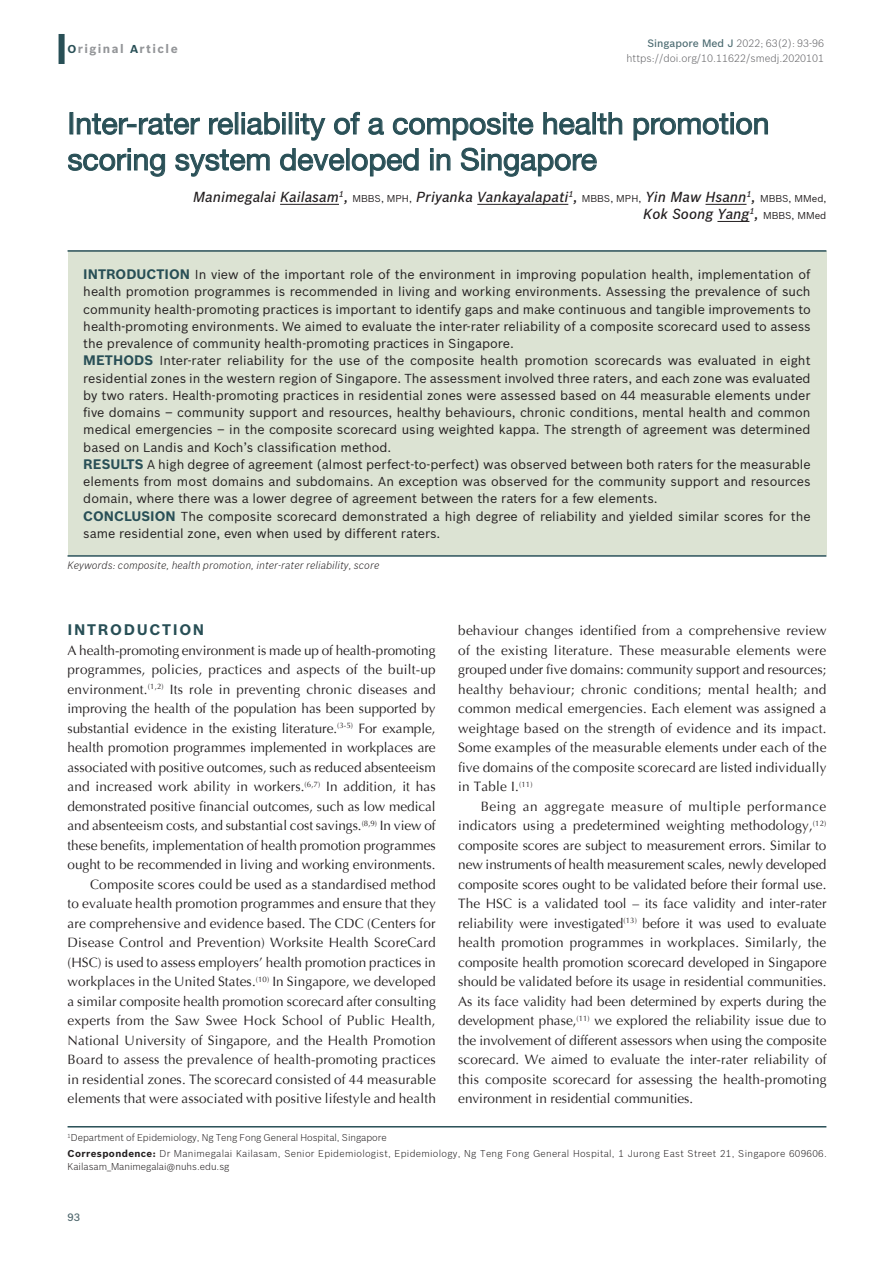
<style>
.page{position:relative;width:894px;height:1263px;background:#fff}
.page>*{position:absolute;margin:0;border:0;box-sizing:border-box;transform-origin:0 0}
.AT{font:30px/36px "Helvetica Neue";color:#284f56}
.t1{font:700 15px "Bosch Sans";letter-spacing:.11em;color:#284f56}
.AU{font:italic 500 14.25px/17.1px "Bosch Sans";color:#231f20;text-align:right}
.TX{font:13.5px/19.5px "Optima";letter-spacing:.015em;color:#231f20;text-align:justify}
.TXFL{font:13.5px/19.5px "Optima";color:#231f20;text-align:justify}
.ABS{font:12.75px/17.2px "Bosch Sans";color:#231f20;text-align:justify}
.t2{font:700 12px "Bosch Sans";letter-spacing:.12em;color:#939598}
.DOI{font:300 10.5px/15px "Bosch Sans";color:#636366;text-align:right}
.KWD{font:italic 300 10.5px "Bosch Sans";color:#231f20}
.FOLIO{font:500 10.5px "Bosch Sans";color:#4f676d}
.ADD{font:300 9.75px/13.5px "Bosch Sans";letter-spacing:.03em;color:#231f20}
.AFF{font:300 9.75px "Bosch Sans";color:#231f20}
.s1{font-size:11.25px;color:#284f56}
.s2{font-weight:500;color:#4b6a70}
.s3{font-weight:400;font-style:normal;font-size:9.75px}
.s4{font-weight:700;font-size:13.5px;color:#284f56}
.s5{font-weight:700}
</style>
<div class="page">
<div style="left:58px;top:34px;width:7px;height:30px;background:#284f56"></div>
<hr style="left:68px;top:1126px;width:758px;height:1px;background:#284f56">
<hr style="left:280px;top:204px;width:59px;height:1px;background:#231f20">
<hr style="left:477px;top:204px;width:91px;height:1px;background:#231f20">
<hr style="left:705px;top:204px;width:41px;height:1px;background:#231f20">
<hr style="left:717px;top:221px;width:32px;height:1px;background:#231f20">
<svg style="left:76px;top:113px;width:124px;height:22px"></svg>
<svg style="left:209px;top:117px;width:24px;height:18px"></svg>
<div style="left:235px;top:112px;width:3px;height:22px;border:1px solid #284f56"></div>
<svg style="left:241px;top:112px;width:44px;height:23px"></svg>
<div style="left:282px;top:118px;width:3px;height:16px;border:1px solid #284f56"></div>
<div style="left:289px;top:112px;width:3px;height:22px;border:1px solid #284f56"></div>
<svg style="left:295px;top:112px;width:31px;height:29px"></svg>
<svg style="left:334px;top:112px;width:26px;height:23px"></svg>
<svg style="left:368px;top:117px;width:16px;height:18px"></svg>
<svg style="left:392px;top:112px;width:141px;height:29px"></svg>
<svg style="left:543px;top:112px;width:48px;height:23px"></svg>
<svg style="left:597px;top:112px;width:25px;height:23px"></svg>
<svg style="left:633px;top:112px;width:135px;height:29px"></svg>
<svg style="left:68px;top:148px;width:97px;height:29px"></svg>
<svg style="left:175px;top:149px;width:95px;height:28px"></svg>
<svg style="left:280px;top:148px;width:64px;height:23px"></svg>
<div style="left:346px;top:148px;width:3px;height:22px;border:1px solid #284f56"></div>
<svg style="left:351px;top:148px;width:68px;height:29px"></svg>
<svg style="left:430px;top:148px;width:20px;height:23px"></svg>
<svg style="left:460px;top:147px;width:137px;height:30px"></svg>
<div style="left:68px;top:251px;width:758px;height:304px;background:#dce3d3"></div>
<hr style="left:68px;top:250px;width:758px;height:2px;background:#284f56">
<hr style="left:68px;top:555px;width:758px;height:1px;background:#284f56">
<p class="t2" style="left:68px;top:42px;width:112px"><span class="s1">O</span>riginal <span class="s1">A</span>rticle</p>
<p class="DOI" style="left:626px;top:35px;width:199px"><span class="s2">Singapore Med J</span> 2022; 63(2): 93-96 https://doi.org/10.11622/smedj.2020101</p>
<p class="AT" style="left:68px;top:105px;width:703px">Inter-rater reliability of a composite health promotion scoring system developed in Singapore</p>
<p class="AU" style="left:193px;top:188px;width:634px">Manimegalai Kailasam<sup>1</sup>, <span class="s3">MBBS, MPH,</span> Priyanka Vankayalapati<sup>1</sup>, <span class="s3">MBBS, MPH,</span> Yin Maw Hsann<sup>1</sup>, <span class="s3">MBBS, MMed,<br></span>Kok Soong Yang<sup>1</sup>, <span class="s3">MBBS, MMed</span></p>
<p class="ABS" style="left:83px;top:266px;width:728px"><span class="s4">INTRODUCTION</span> In view of the important role of the environment in improving population health, implementation of health promotion programmes is recommended in living and working environments. Assessing the prevalence of such community health-promoting practices is important to identify gaps and make continuous and tangible improvements to health-promoting environments. We aimed to evaluate the inter-rater reliability of a composite scorecard used to assess the prevalence of community health-promoting practices in Singapore.</p>
<p class="ABS" style="left:83px;top:352px;width:728px"><span class="s4">METHODS</span> Inter-rater reliability for the use of the composite health promotion scorecards was evaluated in eight residential zones in the western region of Singapore. The assessment involved three raters, and each zone was evaluated by two raters. Health-promoting practices in residential zones were assessed based on 44 measurable elements under five domains – community support and resources, healthy behaviours, chronic conditions, mental health and common medical emergencies – in the composite scorecard using weighted kappa. The strength of agreement was determined based on Landis and Koch’s classification method.</p>
<p class="ABS" style="left:83px;top:455px;width:728px"><span class="s4">RESULTS</span> A high degree of agreement (almost perfect-to-perfect) was observed between both raters for the measurable elements from most domains and subdomains. An exception was observed for the community support and resources domain, where there was a lower degree of agreement between the raters for a few elements.</p>
<p class="ABS" style="left:83px;top:507px;width:728px"><span class="s4">CONCLUSION</span> The composite scorecard demonstrated a high degree of reliability and yielded similar scores for the same residential zone, even when used by different raters.</p>
<p class="KWD" style="left:68px;top:558px;width:313px">Keywords: composite, health promotion, inter-rater reliability, score</p>
<h1 class="t1" style="left:68px;top:620px;width:138px">INTRODUCTION</h1>
<p class="TXFL" style="left:68px;top:640px;width:369px">A health-promoting environment is made up of health-promoting programmes, policies, practices and aspects of the built-up environment.<sup>(1,2)</sup> Its role in preventing chronic diseases and improving the health of the population has been supported by substantial evidence in the existing literature.<sup>(3-5)</sup> For example, health promotion programmes implemented in workplaces are associated with positive outcomes, such as reduced absenteeism and increased work ability in workers.<sup>(6,7)</sup> In addition, it has demonstrated positive financial outcomes, such as low medical and absenteeism costs, and substantial cost savings.<sup>(8,9)</sup> In view of these benefits, implementation of health promotion programmes ought to be recommended in living and working environments.</p>
<p class="TX" style="left:68px;top:874px;width:369px;text-indent:22px">Composite scores could be used as a standardised method to evaluate health promotion programmes and ensure that they are comprehensive and evidence based. The CDC (Centers for Disease Control and Prevention) Worksite Health ScoreCard (HSC) is used to assess employers’ health promotion practices in workplaces in the United States.<sup>(10)</sup> In Singapore, we developed a similar composite health promotion scorecard after consulting experts from the Saw Swee Hock School of Public Health, National University of Singapore, and the Health Promotion Board to assess the prevalence of health-promoting practices in residential zones. The scorecard consisted of 44 measurable elements that were associated with positive lifestyle and health</p>
<p class="TX" style="left:458px;top:621px;width:369px">behaviour changes identified from a comprehensive review of the existing literature. These measurable elements were grouped under five domains: community support and resources; healthy behaviour; chronic conditions; mental health; and common medical emergencies. Each element was assigned a weightage based on the strength of evidence and its impact.<br>Some examples of the measurable elements under each of the five domains of the composite scorecard are listed individually in Table I.<sup>(11)</sup></p>
<p class="TX" style="left:458px;top:796px;width:369px;text-indent:23px">Being an aggregate measure of multiple performance indicators using a predetermined weighting methodology,<sup>(12) </sup>composite scores are subject to measurement errors. Similar to new instruments of health measurement scales, newly developed composite scores ought to be validated before their formal use.<br>The HSC is a validated tool – its face validity and inter-rater reliability were investigated<sup>(13)</sup> before it was used to evaluate health promotion programmes in workplaces. Similarly, the composite health promotion scorecard developed in Singapore should be validated before its usage in residential communities.<br>As its face validity had been determined by experts during the development phase,<sup>(11)</sup> we explored the reliability issue due to the involvement of different assessors when using the composite scorecard. We aimed to evaluate the inter-rater reliability of this composite scorecard for assessing the health-promoting environment in residential communities.</p>
<p class="AFF" style="left:68px;top:1131px;width:320px"><sup>1</sup>Department of Epidemiology, Ng Teng Fong General Hospital, Singapore</p>
<p class="ADD" style="left:68px;top:1146px;width:760px"><span class="s5">Correspondence:</span> Dr Manimegalai Kailasam, Senior Epidemiologist, Epidemiology, Ng Teng Fong General Hospital, 1 Jurong East Street 21, Singapore 609606.<br>Kailasam_Manimegalai@nuhs.edu.sg</p>
<p class="FOLIO" style="left:68px;top:1211px;width:14px">93</p>
</div>
